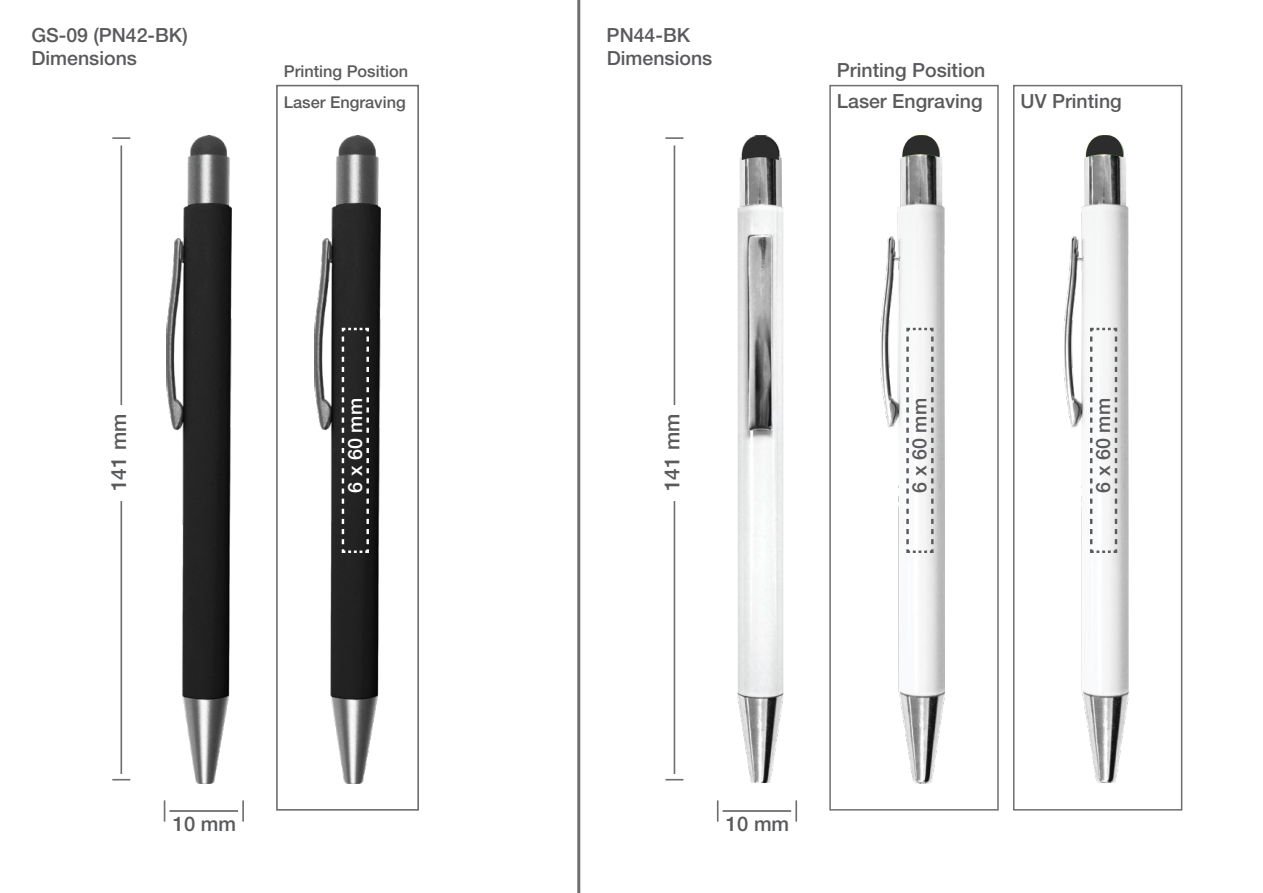
<style>
.page{position:relative;width:1263px;height:893px;background:#fff}
.page>*{position:absolute;margin:0;border:0;box-sizing:border-box;transform-origin:0 0}
.t1{font:500 21px "Helvetica Neue LT Std";color:#595a5c}
.t2{font:500 20.25px "Helvetica Neue LT Std";color:#595a5c}
.t3{font:500 19.8px "Helvetica Neue LT Std";color:#5a5a5d}
.t4{font:500 19.8px "Helvetica Neue LT Std";color:#fff}
.t5{font:500 19.5px/23.1px "Helvetica Neue LT Std";color:#5a5a5d}
.t6{font:500 16.35px/30.5px "Helvetica Neue LT Std";color:#595a5c}
</style>
<div class="page">
<img style="left:880px;top:157px;width:65px;height:626px">
<svg style="left:902px;top:135px;width:39px;height:22px"></svg>
<img style="left:737px;top:135px;width:46px;height:648px">
<img style="left:315px;top:135px;width:65px;height:648px">
<img style="left:167px;top:135px;width:65px;height:648px">
<svg style="left:164px;top:800px;width:1px;height:22px"></svg>
<hr style="left:242px;top:800px;width:2px;height:22px;background:#6e6f72">
<svg style="left:112px;top:779px;width:18px;height:1px"></svg>
<svg style="left:112px;top:137px;width:18px;height:2px"></svg>
<hr style="left:120px;top:145px;width:2px;height:629px;background:#6e6f72">
<div style="left:107px;top:405px;width:28px;height:95px;background:#fff"></div>
<hr style="left:169px;top:810px;width:69px;height:2px;background:#6e6f72">
<div style="left:276px;top:85px;width:143px;height:726px;border:2px solid #6e6f72"></div>
<svg style="left:340px;top:327px;width:30px;height:227px"></svg>
<svg style="left:717px;top:800px;width:1px;height:22px"></svg>
<hr style="left:795px;top:800px;width:2px;height:22px;background:#6e6f72">
<svg style="left:665px;top:779px;width:18px;height:1px"></svg>
<svg style="left:665px;top:137px;width:18px;height:2px"></svg>
<hr style="left:674px;top:145px;width:1px;height:629px;background:#6e6f72">
<div style="left:660px;top:405px;width:29px;height:95px;background:#fff"></div>
<hr style="left:723px;top:810px;width:68px;height:2px;background:#6e6f72">
<div style="left:829px;top:85px;width:170px;height:726px;border:2px solid #6e6f72"></div>
<svg style="left:905px;top:327px;width:30px;height:227px"></svg>
<img style="left:1064px;top:157px;width:64px;height:626px">
<svg style="left:1085px;top:135px;width:40px;height:22px"></svg>
<div style="left:1013px;top:85px;width:169px;height:726px;border:2px solid #6e6f72"></div>
<svg style="left:1089px;top:327px;width:29px;height:227px"></svg>
<svg style="left:741px;top:138px;width:40px;height:22px"></svg>
<hr style="left:577px;top:0;width:3px;height:893px;background:#6e6f72">
<p class="t5" style="left:31px;top:23px;width:158px">GS-09 (PN42-BK)<br>Dimensions</p>
<p class="t6" style="left:284px;top:56px;width:126px">Printing Position<br>Laser Engraving</p>
<p class="t1" style="left:106px;top:491px;width:79px;rotate:-90deg">141 mm</p>
<p class="t4" style="left:343px;top:493px;width:96px;rotate:-90deg">6 x 60 mm</p>
<p class="t2" style="left:173px;top:812px;width:65px">10 mm</p>
<p class="t5" style="left:607px;top:23px;width:107px">PN44-BK<br>Dimensions</p>
<p class="t1" style="left:659px;top:491px;width:79px;rotate:-90deg">141 mm</p>
<p class="t5" style="left:837px;top:55px;width:150px;line-height:30.5px">Printing Position<br>Laser Engraving</p>
<p class="t5" style="left:1021px;top:89px;width:103px">UV Printing</p>
<p class="t3" style="left:908px;top:493px;width:96px;rotate:-90deg">6 x 60 mm</p>
<p class="t3" style="left:1091px;top:493px;width:96px;rotate:-90deg">6 x 60 mm</p>
<p class="t2" style="left:726px;top:812px;width:65px">10 mm</p>
</div>
